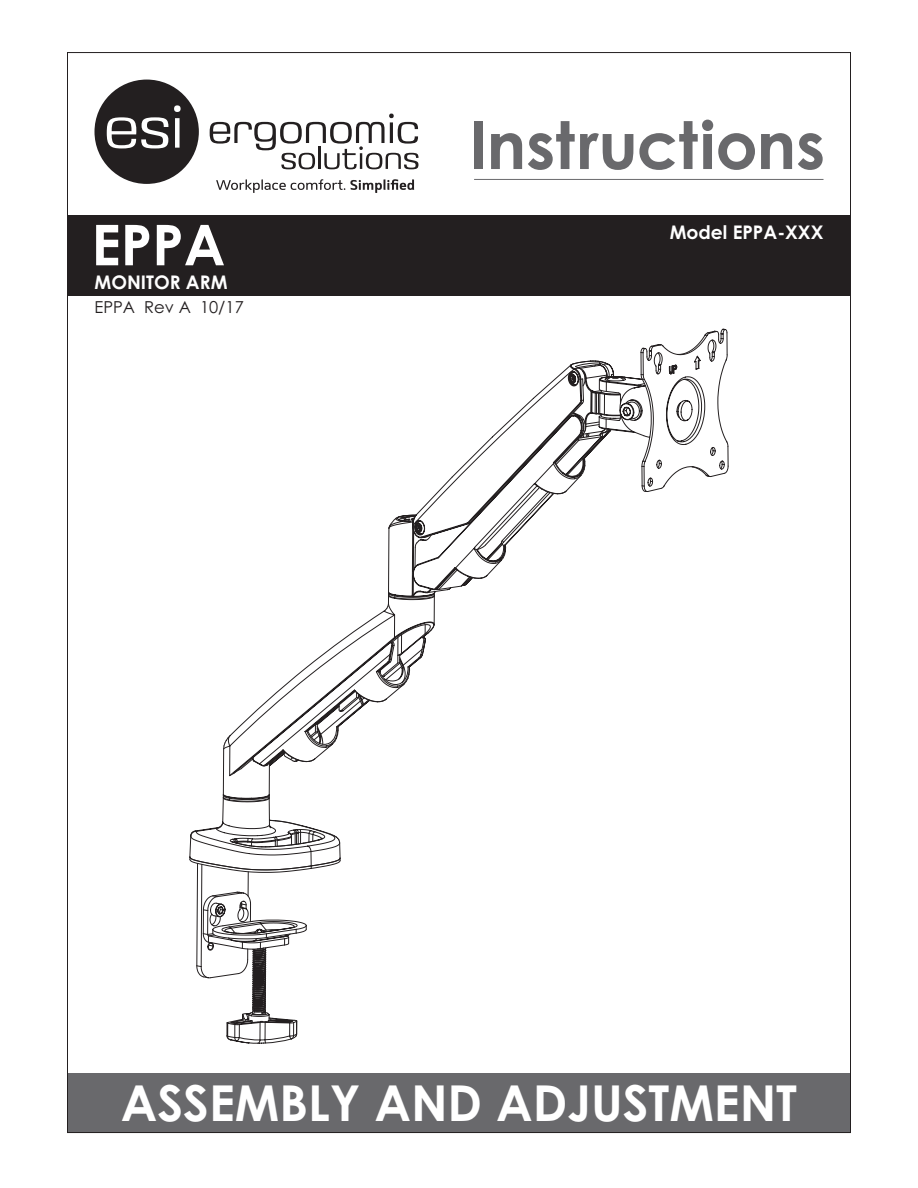
<style>
.page{position:relative;width:918px;height:1188px;background:#fff}
.page>*{position:absolute;margin:0;border:0;box-sizing:border-box;transform-origin:0 0}
.t1{font:700 56.25px "Century Gothic";color:#fff}
.t2{font:700 49.5px "Century Gothic";color:#fff}
.t3{font:700 18.75px "Century Gothic";color:#fff}
.t4{font:16.5px "Century Gothic";color:#231f20}
</style>
<div class="page">
<div style="left:68px;top:1073px;width:782px;height:60px;background:#69696c"></div>
<div style="left:68px;top:215px;width:782px;height:81px;background:#231f20"></div>
<svg style="left:210px;top:114px;width:209px;height:55px"></svg>
<svg style="left:94px;top:80px;width:105px;height:104px"></svg>
<svg style="left:216px;top:179px;width:198px;height:14px"></svg>
<hr style="left:474px;top:179px;width:350px;height:1px;background:#69696c">
<div style="left:474px;top:122px;width:9px;height:47px;background:#69696c"></div>
<svg style="left:491px;top:133px;width:31px;height:36px"></svg>
<svg style="left:528px;top:121px;width:105px;height:49px"></svg>
<svg style="left:639px;top:120px;width:116px;height:50px"></svg>
<svg style="left:761px;top:133px;width:31px;height:36px"></svg>
<svg style="left:798px;top:133px;width:25px;height:37px"></svg>
<svg style="left:189px;top:830px;width:109px;height:214px"></svg>
<svg style="left:196px;top:329px;width:528px;height:648px"></svg>
<svg style="left:233px;top:768px;width:9px;height:6px"></svg>
<p class="t1" style="left:91px;top:202px;width:135px">EPPA</p>
<p class="t3" style="left:670px;top:218px;width:155px">Model EPPA-XXX</p>
<p class="t3" style="left:94px;top:268px;width:135px">MONITOR ARM</p>
<p class="t4" style="left:94px;top:296px;width:151px">EPPA Rev A 10/17</p>
<p class="t2" style="left:121px;top:1065px;width:678px">ASSEMBLY AND ADJUSTMENT</p>
</div>
